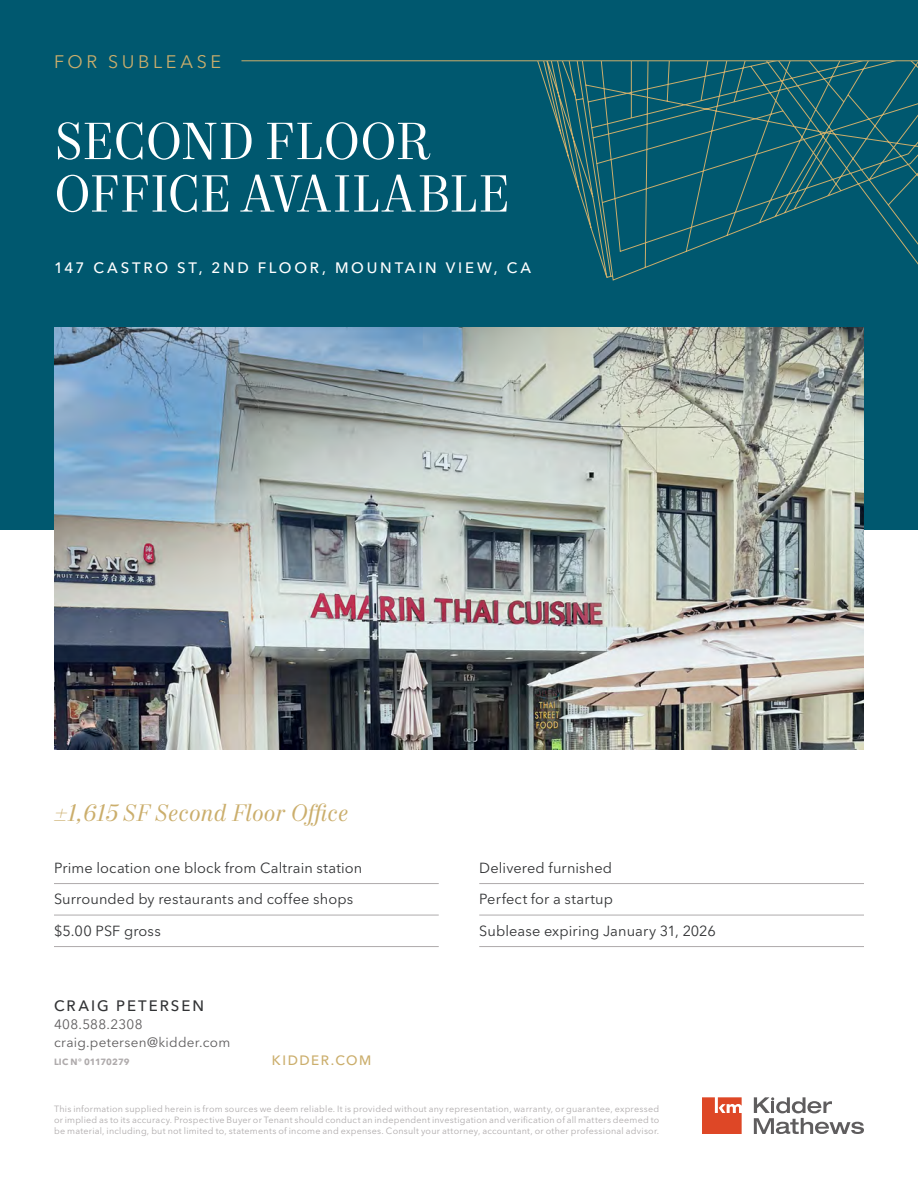
<style>
.page{position:relative;width:918px;height:1188px;background:#fff}
.page>*{position:absolute;margin:0;border:0;box-sizing:border-box;transform-origin:0 0}
.t1{font:52.5px/52.5px "Mort Modern 08";letter-spacing:-.01em;color:#fff}
.t2{font:italic 24px "Mort Modern 08";letter-spacing:.01em;color:#cbae6c}
.t3{font:18px "Avenir Next LT Pro";letter-spacing:.2em;color:#cbae6c}
.t4{font:500 15px "Avenir Next LT Pro";letter-spacing:.185em;color:#fff}
.t5{font:500 15px "Avenir Next LT Pro";letter-spacing:.135em;color:#323335}
.t6{font:14.55px/31.5px "Avenir Next LT Pro";letter-spacing:.005em;color:#323335}
.t7{font:13.5px/18px "Avenir Next LT Pro";letter-spacing:.02em;color:#5f5d5e}
.t8{font:500 13.5px "Avenir Next LT Pro";letter-spacing:.11em;color:#cbae6c}
.t9{font:9px/10.8px "Avenir Next LT Pro";letter-spacing:.025em;color:#afabac;text-align:justify}
.t10{font:700 9px "Avenir Next LT Pro";letter-spacing:.005em;color:#afabac}
.s1{font-family:"Mort Modern 07";font-weight:300}
</style>
<div class="page">
<div style="left:0;top:0;width:918px;height:529px;background:#00586f"></div>
<img style="left:54px;top:327px;width:810px;height:423px">
<svg style="left:524px;top:61px;width:394px;height:220px"></svg>
<hr style="left:241px;top:60px;width:677px;height:1px;background:#cbae6c">
<hr style="left:54px;top:883px;width:385px;height:1px;background:#afabac">
<hr style="left:54px;top:915px;width:385px;height:1px;background:#afabac">
<hr style="left:54px;top:946px;width:385px;height:1px;background:#afabac">
<hr style="left:479px;top:883px;width:385px;height:1px;background:#afabac">
<hr style="left:479px;top:915px;width:385px;height:1px;background:#afabac">
<hr style="left:479px;top:946px;width:385px;height:1px;background:#afabac">
<svg style="left:754px;top:1097px;width:110px;height:37px"></svg>
<svg style="left:702px;top:1097px;width:40px;height:37px"></svg>
<h3 class="t3" style="left:54px;top:51px;width:169px">FOR SUBLEASE</h3>
<h1 class="t1" style="left:54px;top:118px;width:457px">SECOND FLOOR<br>OFFICE AVAILABLE</h1>
<h3 class="t4" style="left:54px;top:259px;width:479px">147 CASTRO ST, 2ND FLOOR, MOUNTAIN VIEW, CA</h3>
<h2 class="t2" style="left:54px;top:798px;width:296px"><span class="s1">±</span>1,615 SF Second Floor Office</h2>
<h3 class="t6" style="left:54px;top:852px;width:310px">Prime location one block from Caltrain station<br>Surrounded by restaurants and coffee shops $5.00 PSF gross</h3>
<h3 class="t6" style="left:479px;top:852px;width:238px">Delivered furnished<br>Perfect for a startup<br>Sublease expiring January 31, 2026</h3>
<h3 class="t5" style="left:54px;top:997px;width:151px">CRAIG PETERSEN</h3>
<h3 class="t7" style="left:54px;top:1015px;width:178px">408.588.2308 craig.petersen@kidder.com</h3>
<p class="t10" style="left:54px;top:1056px;width:77px">LIC N° 01170279</p>
<h3 class="t8" style="left:272px;top:1052px;width:101px">KIDDER.COM</h3>
<p class="t9" style="left:54px;top:1104px;width:607px">This information supplied herein is from sources we deem reliable. It is provided without any representation, warranty, or guarantee, expressed or implied as to its accuracy. Prospective Buyer or Tenant should conduct an independent investigation and verification of all matters deemed to be material, including, but not limited to, statements of income and expenses. Consult your attorney, accountant, or other professional advisor.</p>
</div>
